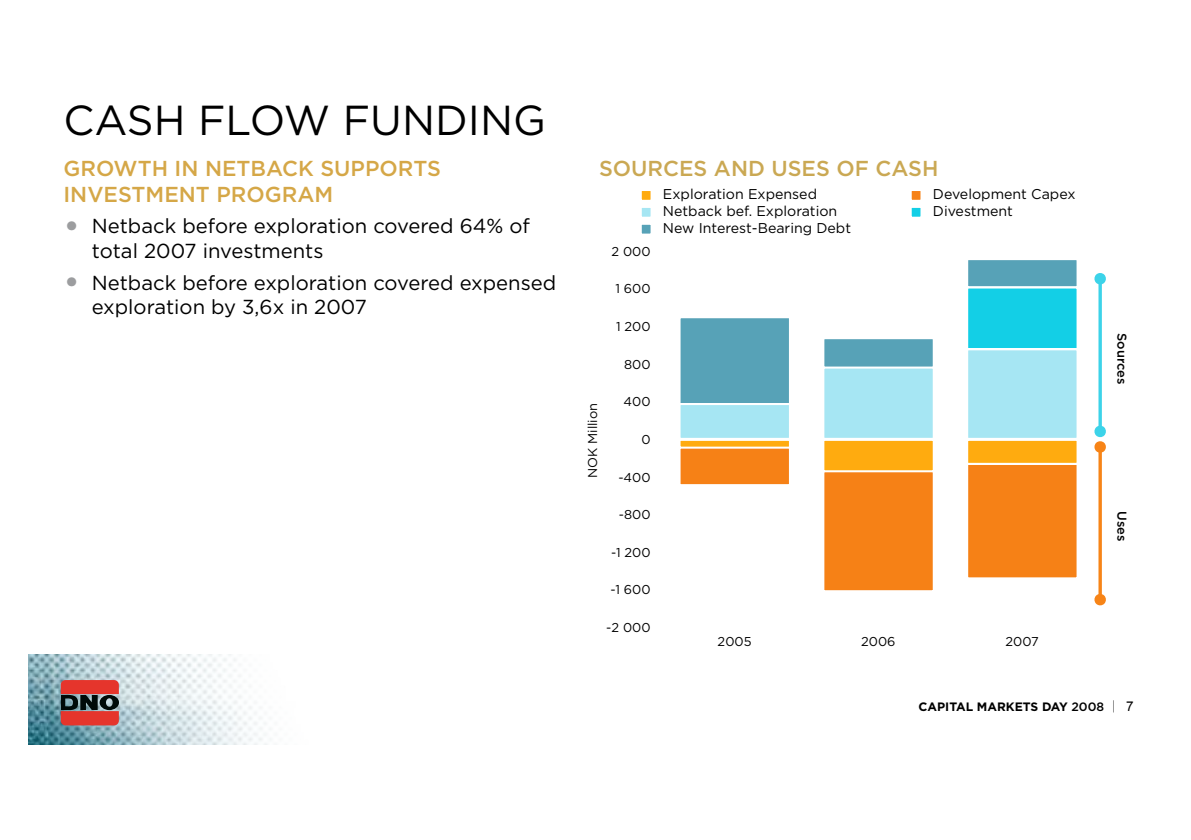
<style>
.page{position:relative;width:1191px;height:840px;background:#fff}
.page>*{position:absolute;margin:0;border:0;box-sizing:border-box;transform-origin:0 0}
.t1{font:41.8px "Gotham";color:#000}
.t2{font:500 21.6px/25.6px "Gotham";color:#d5a747}
.t3{font:500 21.6px "Gotham";color:#caa853}
.t4{font:20.2px/24.2px "Gotham";color:#000}
.t5{font:14.2px "Gotham";color:#000}
.t6{font:12.8px "Gotham";color:#000}
.t7{font:500 12.8px "Gotham";color:#000}
.t8{font:700 12.2px "Gotham";color:#000}
.s1{font-size:34.6px;color:#9c9d9f}
.s2{font-weight:500}
.s3{font-family:"Hira Kaku Pro N W3";font-weight:400}
.s4{font-family:"Arial";font-weight:400;font-size:13.4px}
</style>
<div class="page">
<img style="left:28px;top:654px;width:243px;height:90px">
<svg style="left:61px;top:679px;width:58px;height:46px;background:#a74540"></svg>
<svg style="left:968px;top:260px;width:109px;height:318px;background:#a9b58e"></svg>
<svg style="left:824px;top:339px;width:109px;height:252px;background:#d0a96b"></svg>
<svg style="left:680px;top:318px;width:109px;height:167px;background:#96ad9e"></svg>
<hr style="left:1098px;top:278px;width:3px;height:153px;background:#3cd3e9">
<svg style="left:1094px;top:273px;width:12px;height:12px"></svg>
<hr style="left:1098px;top:446px;width:3px;height:153px;background:#f78417">
<svg style="left:1094px;top:593px;width:12px;height:12px"></svg>
<svg style="left:1094px;top:425px;width:12px;height:28px"></svg>
<svg style="left:911px;top:191px;width:10px;height:26px"></svg>
<svg style="left:641px;top:191px;width:10px;height:43px"></svg>
<h1 class="t1" style="left:63px;top:94px;width:484px">CASH FLOW FUNDING</h1>
<p class="t2" style="left:63px;top:155px;width:379px">GROWTH IN NETBACK SUPPORTS<br>INVESTMENT PROGRAM</p>
<p class="t4" style="left:92px;top:214px;width:439px;text-indent:-28px"><span class="s1">•</span> Netback before exploration covered 64% of total 2007 investments</p>
<p class="t4" style="left:92px;top:270px;width:466px;text-indent:-28px"><span class="s1">•</span> Netback before exploration covered expensed exploration by 3,6x in 2007</p>
<p class="t3" style="left:599px;top:154px;width:341px">SOURCES AND USES OF CASH</p>
<p class="t6" style="left:584px;top:478px;width:76px;rotate:-90deg">NOK Million</p>
<p class="t6" style="left:611px;top:243px;width:41px">2 000</p>
<p class="t6" style="left:615px;top:280px;width:37px">1 600</p>
<p class="t6" style="left:616px;top:318px;width:36px">1 200</p>
<p class="t6" style="left:624px;top:356px;width:28px">800</p>
<p class="t6" style="left:623px;top:393px;width:28px">400</p>
<p class="t6" style="left:641px;top:431px;width:11px">0</p>
<p class="t6" style="left:618px;top:468px;width:34px">-400</p>
<p class="t6" style="left:619px;top:506px;width:33px">-800</p>
<p class="t6" style="left:611px;top:543px;width:41px">-1 200</p>
<p class="t6" style="left:610px;top:581px;width:41px">-1 600</p>
<p class="t6" style="left:606px;top:619px;width:46px">-2 000</p>
<p class="t5" style="left:663px;top:185px;width:156px">Exploration Expensed</p>
<p class="t5" style="left:933px;top:185px;width:144px">Development Capex</p>
<p class="t5" style="left:663px;top:202px;width:176px">Netback bef. Exploration</p>
<p class="t5" style="left:933px;top:202px;width:82px">Divestment</p>
<p class="t5" style="left:663px;top:219px;width:190px">New Interest-Bearing Debt</p>
<p class="t6" style="left:717px;top:633px;width:35px">2005</p>
<p class="t6" style="left:861px;top:633px;width:36px">2006</p>
<p class="t6" style="left:1005px;top:633px;width:35px">2007</p>
<p class="t7" style="left:1130px;top:333px;width:52px;rotate:90deg">Sources</p>
<p class="t7" style="left:1130px;top:510px;width:32px;rotate:90deg">Uses</p>
<p class="t8" style="left:918px;top:698px;width:216px">CAPITAL MARKETS DAY <span class="s2">2008</span> <span class="s3">│</span> <span class="s4">7</span></p>
</div>
